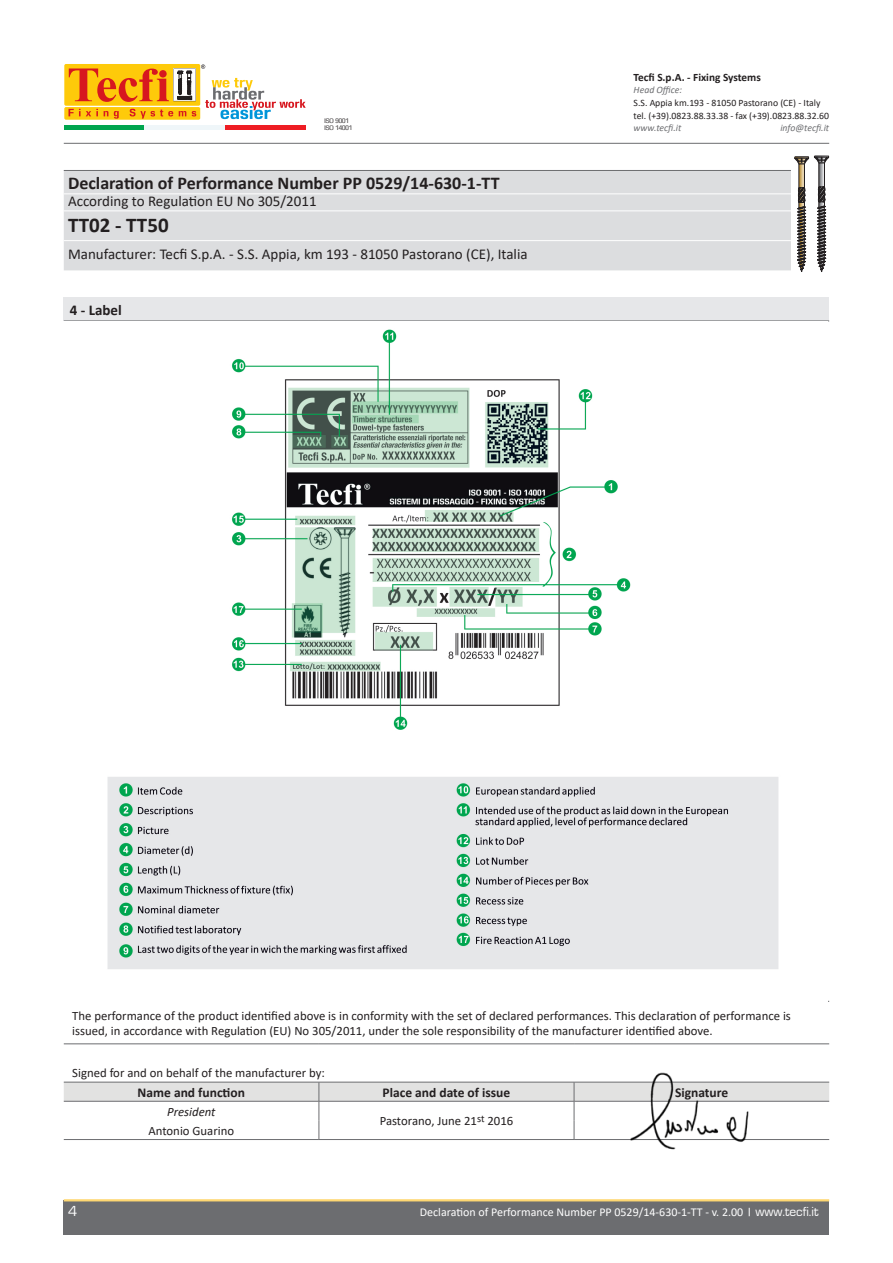
<style>
.page{position:relative;width:893px;height:1263px;background:#fff}
.page>*{position:absolute;margin:0;border:0;box-sizing:border-box;transform-origin:0 0}
.t1{font:700 21px "Calibri";color:#231f20}
.t2{font:700 18px "Calibri";color:#231f20}
.t3{font:15px "Calibri";color:#231f20}
.t4{font:700 15px "Calibri";color:#231f20}
.t5{font:15px "Eurostile";color:#fff}
.t6{font:700 13.5px "Calibri";color:#231f20}
.t7{font:12.75px/15.3px "Calibri";color:#231f20}
.t8{font:italic 12.75px "Calibri";color:#231f20}
.t9{font:12px "Calibri";color:#fff}
.t10{font:700 11.25px "Calibri";color:#231f20}
.t11{font:9.75px/12.8px "Calibri";color:#231f20}
.t12{font:italic 9.75px "Calibri";color:#6c6d70}
.t13{font:6px/7.2px "DDTW00";color:#231f20}
.s1{font-family:"Eurostile";font-size:13.5px}
</style>
<div class="page">
<div style="left:64px;top:1200px;width:765px;height:34px;background:#6c6d70"></div>
<hr style="left:64px;top:1199px;width:765px;height:2px;background:#fed772">
<div style="left:64px;top:171px;width:727px;height:99px;background:#dcdddf"></div>
<hr style="left:64px;top:170px;width:727px;height:1px;background:#6c6d70">
<hr style="left:64px;top:193px;width:727px;height:1px;background:#fff">
<hr style="left:64px;top:210px;width:727px;height:1px;background:#fff">
<hr style="left:64px;top:240px;width:727px;height:1px;background:#fff">
<svg style="left:794px;top:156px;width:35px;height:116px"></svg>
<hr style="left:64px;top:143px;width:765px;height:1px;background:#6c6d70">
<div style="left:64px;top:64px;width:136px;height:42px;background:#feca0a;border-radius:2px"></div>
<div style="left:64px;top:107px;width:136px;height:13px;background:#feca0a;border-radius:2px"></div>
<svg style="left:68px;top:64px;width:238px;height:55px"></svg>
<div style="left:64px;top:125px;width:81px;height:5px;background:#00a54f"></div>
<div style="left:145px;top:125px;width:80px;height:5px;background:#eff6f9"></div>
<div style="left:225px;top:125px;width:81px;height:5px;background:#ee1d23"></div>
<div style="left:64px;top:298px;width:765px;height:23px;background:#e6e7e9"></div>
<hr style="left:64px;top:1001px;width:255px;height:1px;background:#6c6d70">
<hr style="left:319px;top:1001px;width:255px;height:1px;background:#6c6d70">
<hr style="left:574px;top:1001px;width:255px;height:1px;background:#6c6d70">
<hr style="left:64px;top:1043px;width:255px;height:1px;background:#6c6d70">
<hr style="left:319px;top:1043px;width:255px;height:1px;background:#6c6d70">
<hr style="left:574px;top:1043px;width:255px;height:1px;background:#6c6d70">
<svg style="left:64px;top:1082px;width:765px;height:57px"></svg>
<hr style="left:64px;top:1139px;width:255px;height:1px;background:#6c6d70">
<hr style="left:319px;top:1139px;width:255px;height:1px;background:#6c6d70">
<hr style="left:574px;top:1139px;width:255px;height:1px;background:#6c6d70">
<hr style="left:574px;top:321px;width:255px;height:1px;background:#6c6d70">
<img style="left:107px;top:321px;width:721px;height:648px">
<img style="left:628px;top:1072px;width:121px;height:78px">
<p class="t13" style="left:324px;top:117px;width:29px">ISO 9001<br>ISO 14001</p>
<h2 class="t2" style="left:68px;top:170px;width:433px">Declaration of Performance Number PP 0529/14-630-1-TT</h2>
<p class="t3" style="left:68px;top:191px;width:250px">According to Regulation EU No 305/2011</p>
<h1 class="t1" style="left:68px;top:210px;width:102px">TT02 - TT50</h1>
<p class="t3" style="left:68px;top:244px;width:461px">Manufacturer: Tecfi S.p.A. - S.S. Appia, km 193 - 81050 Pastorano (CE), Italia</p>
<p class="t4" style="left:70px;top:299px;width:54px">4 - Label</p>
<p class="t10" style="left:634px;top:69px;width:129px">Tecfi S.p.A. - Fixing Systems</p>
<p class="t12" style="left:634px;top:83px;width:50px">Head Office:</p>
<p class="t11" style="left:634px;top:96px;width:197px">S.S. Appia km.193 - 81050 Pastorano (CE) - Italy tel. (+39).0823.88.33.38 - fax (+39).0823.88.32.60</p>
<p class="t12" style="left:634px;top:121px;width:49px">www.tecfi.it</p>
<p class="t12" style="left:780px;top:121px;width:50px">info@tecfi.it</p>
<p class="t7" style="left:72px;top:1007px;width:720px">The performance of the product identified above is in conformity with the set of declared performances. This declaration of performance is issued, in accordance with Regulation (EU) No 305/2011, under the sole responsibility of the manufacturer identified above.</p>
<p class="t7" style="left:72px;top:1065px;width:254px">Signed for and on behalf of the manufacturer by:</p>
<p class="t6" style="left:138px;top:1083px;width:109px">Name and function</p>
<p class="t6" style="left:383px;top:1083px;width:129px">Place and date of issue</p>
<p class="t6" style="left:675px;top:1083px;width:55px">Signature</p>
<p class="t8" style="left:167px;top:1102px;width:50px">President</p>
<p class="t7" style="left:380px;top:1113px;width:135px">Pastorano, June 21<sup>st</sup> 2016</p>
<p class="t7" style="left:148px;top:1122px;width:87px">Antonio Guarino</p>
<p class="t5" style="left:68px;top:1203px;width:11px">4</p>
<p class="t9" style="left:420px;top:1204px;width:400px">Declaration of Performance Number PP 0529/14-630-1-TT - v. 2.00 <span class="s1">www.tecfi.it</span></p>
</div>
